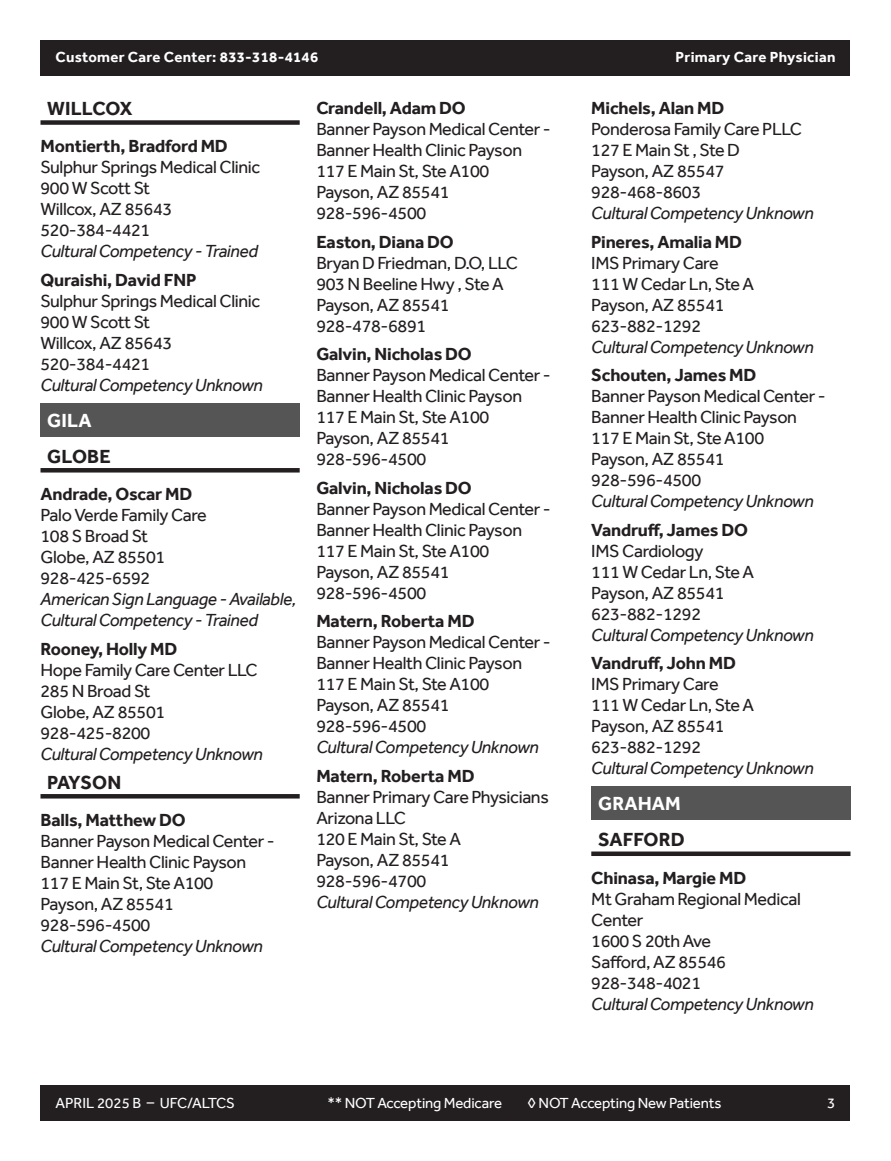
<style>
.page{position:relative;width:891px;height:1161px;background:#fff}
.page>*{position:absolute;margin:0;border:0;box-sizing:border-box;transform-origin:0 0}
.t1{font:700 19.5px "Effra";letter-spacing:.01em;color:#231f20}
.t2{font:700 19.5px "Effra";letter-spacing:.01em;color:#fff}
.t3{font:18px/21px "Effra";letter-spacing:-.02em;color:#231f20}
.t4{font:italic 18px/21px "Effra";letter-spacing:-.02em;color:#231f20}
.t5{font:700 18px "Effra";letter-spacing:-.01em;color:#231f20}
.t6{font:15px "Effra";letter-spacing:-.01em;color:#fff}
.t7{font:700 15px "Effra";letter-spacing:.02em;color:#fff}
</style>
<div class="page">
<div style="left:40px;top:40px;width:810px;height:36px;background:#231f20"></div>
<div style="left:40px;top:1085px;width:810px;height:35px;background:#231f20"></div>
<div style="left:40px;top:120px;width:260px;height:5px;background:#231f20"></div>
<div style="left:40px;top:403px;width:260px;height:34px;background:#555"></div>
<div style="left:40px;top:468px;width:260px;height:5px;background:#231f20"></div>
<div style="left:40px;top:794px;width:260px;height:5px;background:#231f20"></div>
<div style="left:591px;top:786px;width:259px;height:34px;background:#555"></div>
<hr style="left:591px;top:852px;width:260px;height:4px;background:#231f20">
<p class="t7" style="left:56px;top:48px;width:264px">Customer Care Center: 833-318-4146</p>
<p class="t7" style="left:676px;top:48px;width:161px">Primary Care Physician</p>
<h5 class="t1" style="left:47px;top:97px;width:87px">WILLCOX</h5>
<h6 class="t5" style="left:40px;top:136px;width:189px">Montierth, Bradford MD</h6>
<p class="t3" style="left:40px;top:157px;width:221px">Sulphur Springs Medical Clinic</p>
<p class="t3" style="left:40px;top:178px;width:133px">900 W Scott St<br>Willcox, AZ 85643</p>
<p class="t3" style="left:40px;top:220px;width:111px">520-384-4421</p>
<p class="t4" style="left:40px;top:241px;width:219px">Cultural Competency - Trained</p>
<h6 class="t5" style="left:40px;top:269px;width:157px">Quraishi, David FNP</h6>
<p class="t3" style="left:40px;top:290px;width:221px">Sulphur Springs Medical Clinic</p>
<p class="t3" style="left:40px;top:311px;width:133px">900 W Scott St<br>Willcox, AZ 85643</p>
<p class="t3" style="left:40px;top:353px;width:111px">520-384-4421</p>
<p class="t4" style="left:40px;top:374px;width:224px">Cultural Competency Unknown</p>
<h4 class="t2" style="left:47px;top:409px;width:46px">GILA</h4>
<h5 class="t1" style="left:47px;top:445px;width:65px">GLOBE</h5>
<h6 class="t5" style="left:40px;top:483px;width:153px">Andrade, Oscar MD</h6>
<p class="t3" style="left:40px;top:504px;width:168px">Palo Verde Family Care</p>
<p class="t3" style="left:40px;top:525px;width:126px">108 S Broad St<br>Globe, AZ 85501</p>
<p class="t3" style="left:40px;top:567px;width:111px">928-425-6592</p>
<p class="t4" style="left:40px;top:588px;width:257px">American Sign Language - Available,<br>Cultural Competency - Trained</p>
<h6 class="t5" style="left:40px;top:638px;width:138px">Rooney, Holly MD</h6>
<p class="t3" style="left:40px;top:659px;width:219px">Hope Family Care Center LLC</p>
<p class="t3" style="left:40px;top:680px;width:126px">285 N Broad St<br>Globe, AZ 85501</p>
<p class="t3" style="left:40px;top:722px;width:111px">928-425-8200</p>
<p class="t4" style="left:40px;top:743px;width:224px">Cultural Competency Unknown</p>
<h5 class="t1" style="left:47px;top:771px;width:76px">PAYSON</h5>
<h6 class="t5" style="left:40px;top:809px;width:147px">Balls, Matthew DO</h6>
<p class="t3" style="left:40px;top:830px;width:236px">Banner Payson Medical Center -<br>Banner Health Clinic Payson</p>
<p class="t3" style="left:40px;top:872px;width:174px">117 E Main St, Ste A100<br>Payson, AZ 85541</p>
<p class="t3" style="left:40px;top:914px;width:111px">928-596-4500</p>
<p class="t4" style="left:40px;top:935px;width:224px">Cultural Competency Unknown</p>
<h6 class="t5" style="left:316px;top:97px;width:151px">Crandell, Adam DO</h6>
<p class="t3" style="left:316px;top:118px;width:236px">Banner Payson Medical Center -<br>Banner Health Clinic Payson</p>
<p class="t3" style="left:316px;top:160px;width:174px">117 E Main St, Ste A100<br>Payson, AZ 85541</p>
<p class="t3" style="left:316px;top:202px;width:111px">928-596-4500</p>
<h6 class="t5" style="left:316px;top:231px;width:139px">Easton, Diana DO</h6>
<p class="t3" style="left:316px;top:252px;width:203px">Bryan D Friedman, D.O, LLC</p>
<p class="t3" style="left:316px;top:273px;width:189px">903 N Beeline Hwy , Ste A<br>Payson, AZ 85541</p>
<p class="t3" style="left:316px;top:315px;width:111px">928-478-6891</p>
<h6 class="t5" style="left:316px;top:343px;width:157px">Galvin, Nicholas DO</h6>
<p class="t3" style="left:316px;top:364px;width:236px">Banner Payson Medical Center -<br>Banner Health Clinic Payson</p>
<p class="t3" style="left:316px;top:406px;width:174px">117 E Main St, Ste A100<br>Payson, AZ 85541</p>
<p class="t3" style="left:316px;top:448px;width:111px">928-596-4500</p>
<h6 class="t5" style="left:316px;top:477px;width:157px">Galvin, Nicholas DO</h6>
<p class="t3" style="left:316px;top:498px;width:236px">Banner Payson Medical Center -<br>Banner Health Clinic Payson</p>
<p class="t3" style="left:316px;top:540px;width:174px">117 E Main St, Ste A100<br>Payson, AZ 85541</p>
<p class="t3" style="left:316px;top:582px;width:111px">928-596-4500</p>
<h6 class="t5" style="left:316px;top:611px;width:160px">Matern, Roberta MD</h6>
<p class="t3" style="left:316px;top:632px;width:236px">Banner Payson Medical Center -<br>Banner Health Clinic Payson</p>
<p class="t3" style="left:316px;top:674px;width:174px">117 E Main St, Ste A100<br>Payson, AZ 85541</p>
<p class="t3" style="left:316px;top:716px;width:111px">928-596-4500</p>
<p class="t4" style="left:316px;top:737px;width:224px">Cultural Competency Unknown</p>
<h6 class="t5" style="left:316px;top:765px;width:160px">Matern, Roberta MD</h6>
<p class="t3" style="left:316px;top:786px;width:234px">Banner Primary Care Physicians<br>Arizona LLC</p>
<p class="t3" style="left:316px;top:828px;width:146px">120 E Main St, Ste A<br>Payson, AZ 85541</p>
<p class="t3" style="left:316px;top:870px;width:111px">928-596-4700</p>
<p class="t4" style="left:316px;top:891px;width:224px">Cultural Competency Unknown</p>
<h6 class="t5" style="left:591px;top:97px;width:134px">Michels, Alan MD</h6>
<p class="t3" style="left:591px;top:118px;width:212px">Ponderosa Family Care PLLC</p>
<p class="t3" style="left:591px;top:139px;width:150px">127 E Main St , Ste D<br>Payson, AZ 85547</p>
<p class="t3" style="left:591px;top:181px;width:111px">928-468-8603</p>
<p class="t4" style="left:591px;top:202px;width:224px">Cultural Competency Unknown</p>
<h6 class="t5" style="left:591px;top:231px;width:152px">Pineres, Amalia MD</h6>
<p class="t3" style="left:591px;top:252px;width:129px">IMS Primary Care</p>
<p class="t3" style="left:591px;top:273px;width:164px">111 W Cedar Ln, Ste A<br>Payson, AZ 85541</p>
<p class="t3" style="left:591px;top:315px;width:111px">623-882-1292</p>
<p class="t4" style="left:591px;top:336px;width:224px">Cultural Competency Unknown</p>
<h6 class="t5" style="left:591px;top:364px;width:167px">Schouten, James MD</h6>
<p class="t3" style="left:591px;top:385px;width:236px">Banner Payson Medical Center -<br>Banner Health Clinic Payson</p>
<p class="t3" style="left:591px;top:427px;width:174px">117 E Main St, Ste A100<br>Payson, AZ 85541</p>
<p class="t3" style="left:591px;top:469px;width:111px">928-596-4500</p>
<p class="t4" style="left:591px;top:490px;width:224px">Cultural Competency Unknown</p>
<h6 class="t5" style="left:591px;top:519px;width:158px">Vandruff, James DO</h6>
<p class="t3" style="left:591px;top:540px;width:114px">IMS Cardiology</p>
<p class="t3" style="left:591px;top:561px;width:164px">111 W Cedar Ln, Ste A<br>Payson, AZ 85541</p>
<p class="t3" style="left:591px;top:603px;width:111px">623-882-1292</p>
<p class="t4" style="left:591px;top:624px;width:224px">Cultural Competency Unknown</p>
<h6 class="t5" style="left:591px;top:653px;width:146px">Vandruff, John MD</h6>
<p class="t3" style="left:591px;top:674px;width:129px">IMS Primary Care</p>
<p class="t3" style="left:591px;top:695px;width:164px">111 W Cedar Ln, Ste A<br>Payson, AZ 85541</p>
<p class="t3" style="left:591px;top:737px;width:111px">623-882-1292</p>
<p class="t4" style="left:591px;top:758px;width:224px">Cultural Competency Unknown</p>
<h4 class="t2" style="left:598px;top:792px;width:84px">GRAHAM</h4>
<h5 class="t1" style="left:598px;top:828px;width:88px">SAFFORD</h5>
<h6 class="t5" style="left:591px;top:867px;width:156px">Chinasa, Margie MD</h6>
<p class="t3" style="left:591px;top:888px;width:211px">Mt Graham Regional Medical<br>Center</p>
<p class="t3" style="left:591px;top:930px;width:136px">1600 S 20th Ave<br>Safford, AZ 85546</p>
<p class="t3" style="left:591px;top:972px;width:111px">928-348-4021</p>
<p class="t4" style="left:591px;top:993px;width:224px">Cultural Competency Unknown</p>
<p class="t6" style="left:56px;top:1094px;width:181px">APRIL 2025 B – UFC/ALTCS</p>
<p class="t6" style="left:327px;top:1094px;width:176px">** NOT Accepting Medicare</p>
<p class="t6" style="left:528px;top:1094px;width:195px">◊ NOT Accepting New Patients</p>
<p class="t6" style="left:827px;top:1094px;width:10px">3</p>
</div>
